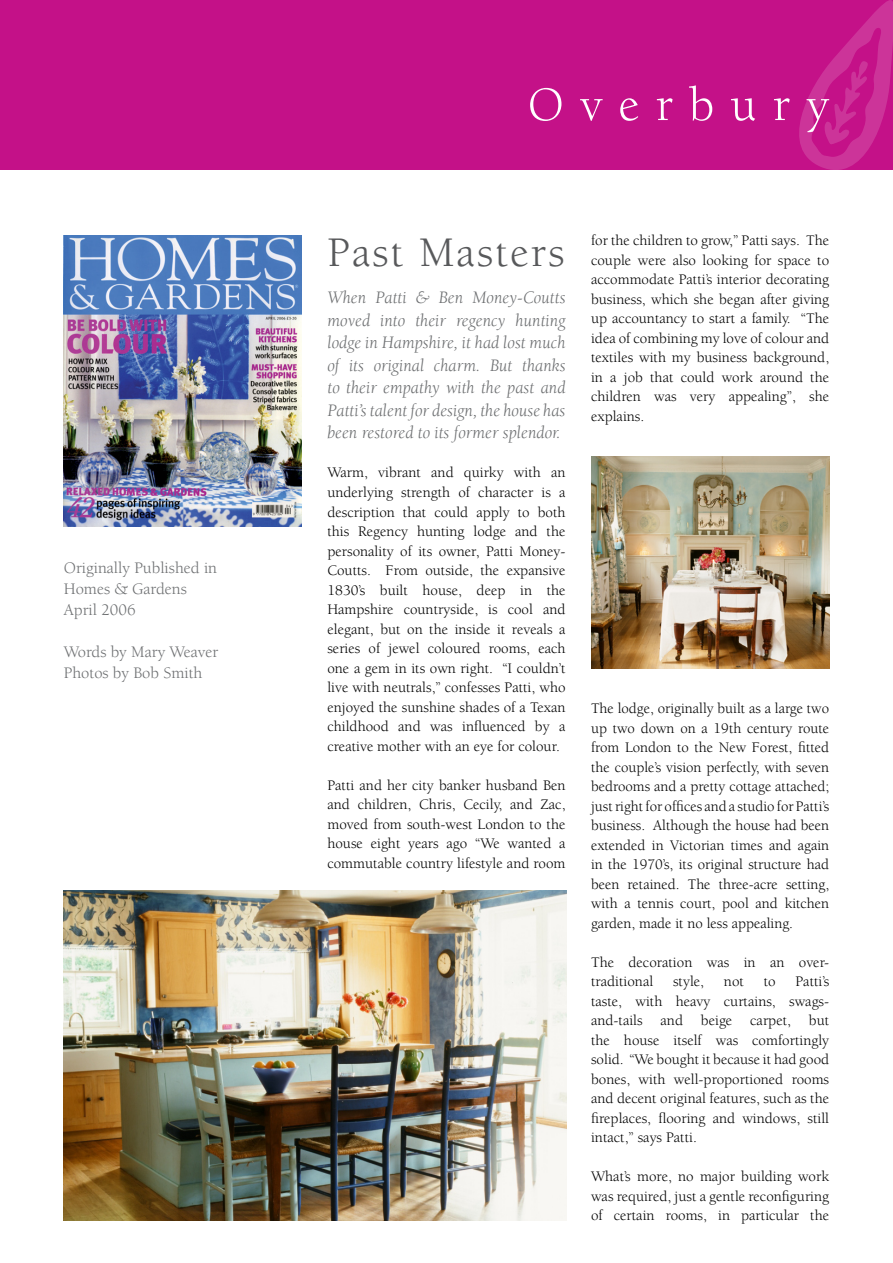
<style>
.page{position:relative;width:893px;height:1263px;background:#fff}
.page>*{position:absolute;margin:0;border:0;box-sizing:border-box;transform-origin:0 0}
.t1{font:43.35px "Berkeley";letter-spacing:.05em;color:#58595b}
.t2{font:italic 18px/22.5px "Berkeley";color:#6d6f71;text-align:justify}
.t3{font:16.5px/21px "Berkeley";color:#6d6f71}
.t4{font:15px/19.5px "Berkeley";color:#000;text-align:justify}
</style>
<div class="page">
<div style="left:0;top:0;width:893px;height:170px;background:#c41188"></div>
<svg style="left:530px;top:88px;width:31px;height:33px"></svg>
<svg style="left:580px;top:99px;width:23px;height:22px"></svg>
<svg style="left:620px;top:98px;width:18px;height:23px"></svg>
<svg style="left:657px;top:98px;width:15px;height:22px"></svg>
<svg style="left:689px;top:85px;width:23px;height:36px"></svg>
<svg style="left:731px;top:98px;width:24px;height:23px"></svg>
<svg style="left:774px;top:98px;width:16px;height:22px"></svg>
<svg style="left:799px;top:0;width:94px;height:170px"></svg>
<img style="left:64px;top:235px;width:238px;height:291px">
<img style="left:591px;top:456px;width:238px;height:213px">
<img style="left:64px;top:890px;width:502px;height:330px">
<p class="t3" style="left:64px;top:558px;width:155px">Originally Published in<br>Homes &amp; Gardens<br>April 2006</p>
<p class="t3" style="left:64px;top:642px;width:156px">Words by Mary Weaver<br>Photos by Bob Smith</p>
<h1 class="t1" style="left:327px;top:230px;width:238px">Past Masters</h1>
<p class="t2" style="left:327px;top:287px;width:240px">When Patti &amp; Ben Money-Coutts moved into their regency hunting lodge in Hampshire, it had lost much of its original charm. But thanks to their empathy with the past and Patti’s talent for design, the house has been restored to its former splendor.</p>
<p class="t4" style="left:327px;top:463px;width:240px">Warm, vibrant and quirky with an underlying strength of character is a description that could apply to both this Regency hunting lodge and the personality of its owner, Patti Money-Coutts. From outside, the expansive 1830’s built house, deep in the Hampshire countryside, is cool and elegant, but on the inside it reveals a series of jewel coloured rooms, each one a gem in its own right. “I couldn’t live with neutrals,” confesses Patti, who enjoyed the sunshine shades of a Texan childhood and was influenced by a creative mother with an eye for colour.</p>
<p class="t4" style="left:327px;top:775px;width:240px">Patti and her city banker husband Ben and children, Chris, Cecily, and Zac, moved from south-west London to the house eight years ago “We wanted a commutable country lifestyle and room</p>
<p class="t4" style="left:591px;top:231px;width:240px">for the children to grow,” Patti says. The couple were also looking for space to accommodate Patti’s interior decorating business, which she began after giving up accountancy to start a family. “The idea of combining my love of colour and textiles with my business background, in a job that could work around the children was very appealing”, she explains.</p>
<p class="t4" style="left:591px;top:699px;width:240px">The lodge, originally built as a large two up two down on a 19th century route from London to the New Forest, fitted the couple’s vision perfectly, with seven bedrooms and a pretty cottage attached; just right for offices and a studio for Patti’s business. Although the house had been extended in Victorian times and again in the 1970’s, its original structure had been retained. The three-acre setting, with a tennis court, pool and kitchen garden, made it no less appealing.</p>
<p class="t4" style="left:591px;top:952px;width:240px">The decoration was in an over&shy;traditional</p>
<p class="t4" style="left:673px;top:972px;width:33px">style,</p>
<p class="t4" style="left:724px;top:972px;width:21px">not</p>
<p class="t4" style="left:764px;top:972px;width:13px">to</p>
<p class="t4" style="left:591px;top:972px;width:240px;text-indent:204px">Patti’s taste, with heavy curtains, swags&shy;and-tails and beige carpet, but the house itself was comfortingly solid. “We bought it because it had good bones, with well-proportioned rooms and decent original features, such as the fireplaces, flooring and windows, still intact,” says Patti.</p>
<p class="t4" style="left:591px;top:1167px;width:240px">What’s more, no major building work was required, just a gentle reconfiguring of certain rooms, in particular the</p>
</div>
